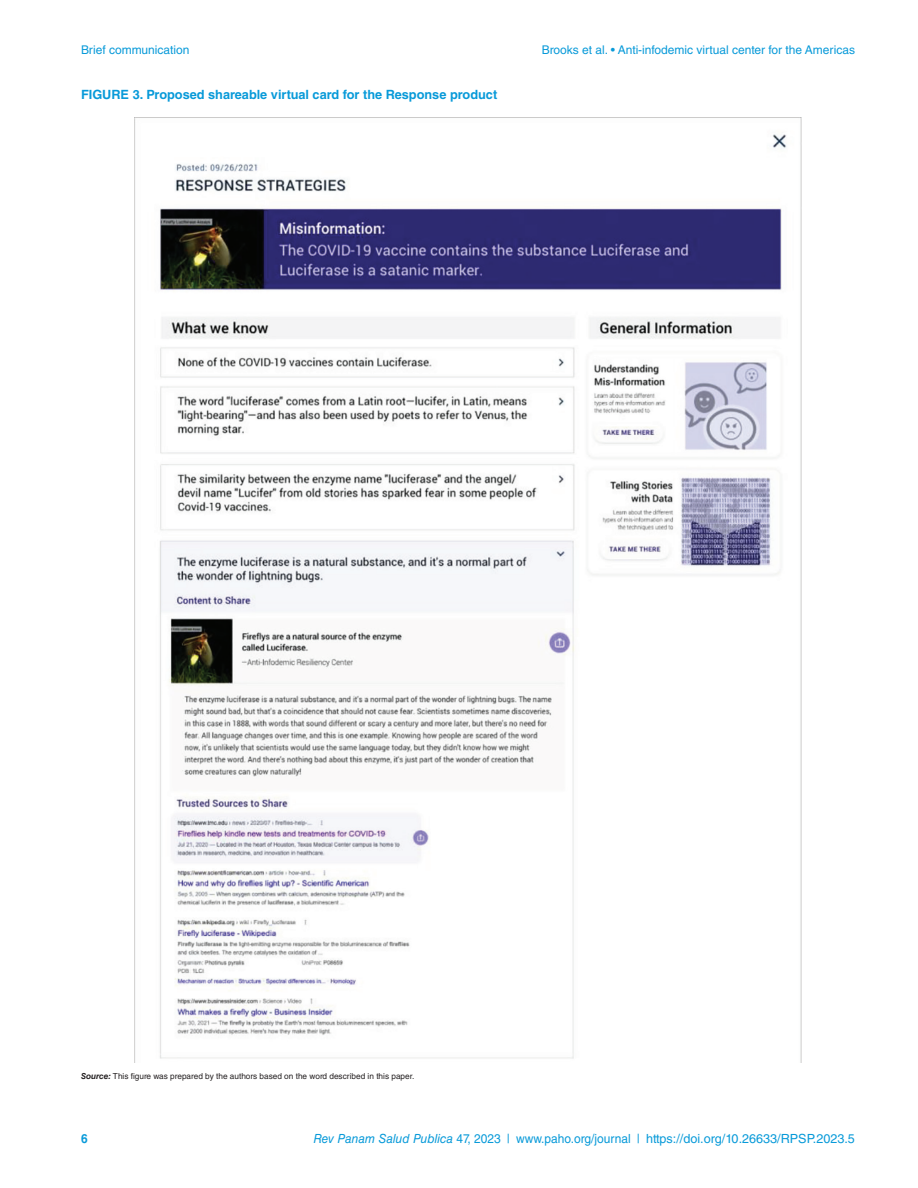
<style>
.page{position:relative;width:918px;height:1188px;background:#fff}
.page>*{position:absolute;margin:0;border:0;box-sizing:border-box;transform-origin:0 0}
.t1{font:700 12.75px "Helvetica LT Std";color:#089ad9}
.t2{font:12.6px "Helvetica LT Std";color:#089ad9;scale:.95 1}
.t3{font:700 12.6px "Helvetica LT Std";color:#089ad9;scale:.95 1}
.t4{font:12px "Helvetica LT Std";color:#089ad9}
.t5{font:8.25px "Helvetica LT Std";color:#231f20}
.s1{font-weight:700;font-style:italic}
.s2{font-style:italic}
</style>
<div class="page">
<img style="left:134px;top:117px;width:668px;height:946px">
<p class="t4" style="left:81px;top:43px;width:110px">Brief communication</p>
<p class="t4" style="left:542px;top:43px;width:315px">Brooks et al. • Anti-infodemic virtual center for the Americas</p>
<p class="t1" style="left:81px;top:87px;width:418px">FIGURE 3. Proposed shareable virtual card for the Response product</p>
<p class="t5" style="left:81px;top:1072px;width:335px"><span class="s1">Source:</span> This figure was prepared by the authors based on the word described in this paper.</p>
<p class="t3" style="left:81px;top:1131px;width:9px">6</p>
<p class="t2" style="left:313px;top:1131px;width:572px"><span class="s2">Rev Panam Salud Publica</span> 47, 2023 | www.paho.org/journal | https://doi.org/10.26633/RPSP.2023.5</p>
</div>
